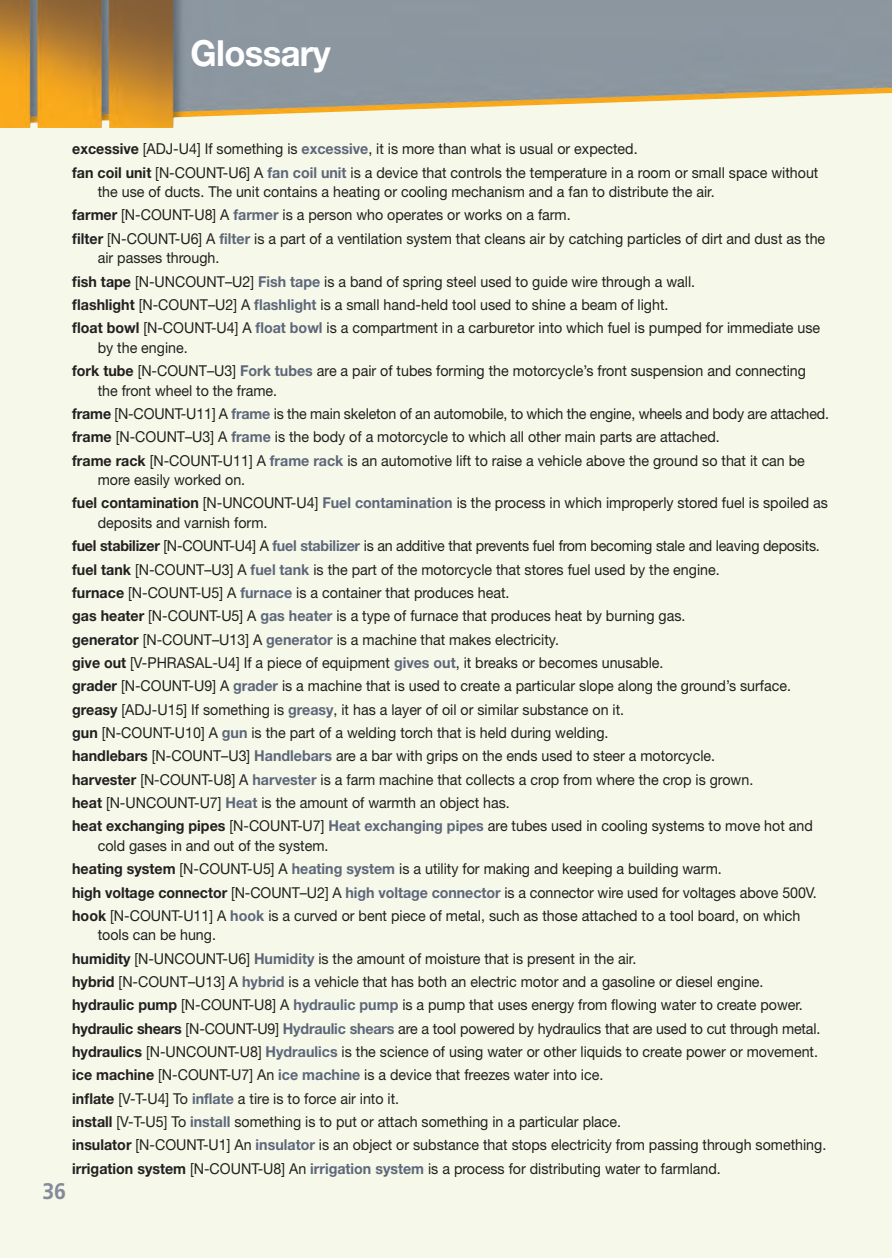
<style>
.page{position:relative;width:892px;height:1258px;background:#fff}
.page>*{position:absolute;margin:0;border:0;box-sizing:border-box;transform-origin:0 0}
.t1{font:700 36px "Helvetica Neue LT Std";letter-spacing:-.02em;color:#fff;scale:.96 1}
.t2{font:700 22.5px "PF Catalog";color:#858a9a;scale:.95 1}
.t3{font:15px/23.4px "Helvetica Neue LT Std";color:#231f20;scale:.95 1}
.s1{font-weight:700}
.s2{font-weight:700;color:#5e677a}
</style>
<div class="page">
<div style="left:0;top:0;width:892px;height:1257px;background:#f6f9e9"></div>
<img style="left:0;top:0;width:892px;height:128px">
<h1 class="t1" style="left:190px;top:41px;width:148px">Glossary</h1>
<p class="t3" style="left:72px;top:139px;width:787px"><span class="s1">excessive</span> [ADJ-U4] If something is <span class="s2">excessive</span>, it is more than what is usual or expected.<br><span class="s1">fan coil unit</span> [N-COUNT-U6] A <span class="s2">fan coil unit</span> is a device that controls the temperature in a room or small space without</p>
<p class="t3" style="left:72px;top:181px;width:794px;text-indent:26px">the use of ducts. The unit contains a heating or cooling mechanism and a fan to distribute the air.<br><span class="s1">farmer</span> [N-COUNT-U8] A <span class="s2">farmer</span> is a person who operates or works on a farm.<br><span class="s1">filter</span> [N-COUNT-U6] A <span class="s2">filter</span> is a part of a ventilation system that cleans air by catching particles of dirt and dust as the</p>
<p class="t3" style="left:72px;top:248px;width:789px;text-indent:26px">air passes through.<br><span class="s1">fish tape</span> [N-UNCOUNT–U2] <span class="s2">Fish tape</span> is a band of spring steel used to guide wire through a wall.<br><span class="s1">flashlight</span> [N-COUNT–U2] A <span class="s2">flashlight</span> is a small hand-held tool used to shine a beam of light.<br><span class="s1">float bowl</span> [N-COUNT-U4] A <span class="s2">float bowl</span> is a compartment in a carburetor into which fuel is pumped for immediate use</p>
<p class="t3" style="left:72px;top:337px;width:774px;text-indent:26px">by the engine.<br><span class="s1">fork tube</span> [N-COUNT–U3] <span class="s2">Fork tubes</span> are a pair of tubes forming the motorcycle’s front suspension and connecting</p>
<p class="t3" style="left:72px;top:380px;width:798px;text-indent:26px">the front wheel to the frame.<br><span class="s1">frame</span> [N-COUNT-U11] A <span class="s2">frame</span> is the main skeleton of an automobile, to which the engine, wheels and body are attached. <span class="s1">frame</span> [N-COUNT–U3] A <span class="s2">frame</span> is the body of a motorcycle to which all other main parts are attached.<br><span class="s1">frame rack</span> [N-COUNT-U11] A <span class="s2">frame rack</span> is an automotive lift to raise a vehicle above the ground so that it can be</p>
<p class="t3" style="left:72px;top:469px;width:797px;text-indent:26px">more easily worked on.<br><span class="s1">fuel contamination</span> [N-UNCOUNT-U4] <span class="s2">Fuel contamination</span> is the process in which improperly stored fuel is spoiled as</p>
<p class="t3" style="left:72px;top:512px;width:788px;text-indent:26px">deposits and varnish form.<br><span class="s1">fuel stabilizer</span> [N-COUNT-U4] A <span class="s2">fuel stabilizer</span> is an additive that prevents fuel from becoming stale and leaving deposits. <span class="s1">fuel tank</span> [N-COUNT–U3] A <span class="s2">fuel tank</span> is the part of the motorcycle that stores fuel used by the engine.<br><span class="s1">furnace</span> [N-COUNT-U5] A <span class="s2">furnace</span> is a container that produces heat.<br><span class="s1">gas heater</span> [N-COUNT-U5] A <span class="s2">gas heater</span> is a type of furnace that produces heat by burning gas.<br><span class="s1">generator</span> [N-COUNT–U13] A <span class="s2">generator</span> is a machine that makes electricity.<br><span class="s1">give out</span> [V-PHRASAL-U4] If a piece of equipment <span class="s2">gives out</span>, it breaks or becomes unusable.<br><span class="s1">grader</span> [N-COUNT-U9] A <span class="s2">grader</span> is a machine that is used to create a particular slope along the ground’s surface. <span class="s1">greasy</span> [ADJ-U15] If something is <span class="s2">greasy</span>, it has a layer of oil or similar substance on it.<br><span class="s1">gun</span> [N-COUNT-U10] A <span class="s2">gun</span> is the part of a welding torch that is held during welding.<br><span class="s1">handlebars</span> [N-COUNT–U3] <span class="s2">Handlebars</span> are a bar with grips on the ends used to steer a motorcycle.<br><span class="s1">harvester</span> [N-COUNT-U8] A <span class="s2">harvester</span> is a farm machine that collects a crop from where the crop is grown.<br><span class="s1">heat</span> [N-UNCOUNT-U7] <span class="s2">Heat</span> is the amount of warmth an object has.<br><span class="s1">heat exchanging pipes</span> [N-COUNT-U7] <span class="s2">Heat exchanging pipes</span> are tubes used in cooling systems to move hot and</p>
<p class="t3" style="left:72px;top:835px;width:785px;text-indent:26px">cold gases in and out of the system.<br><span class="s1">heating system</span> [N-COUNT-U5] A <span class="s2">heating system</span> is a utility for making and keeping a building warm.<br><span class="s1">high voltage connector</span> [N-COUNT–U2] A <span class="s2">high voltage connector</span> is a connector wire used for voltages above 500V. <span class="s1">hook</span> [N-COUNT-U11] A <span class="s2">hook</span> is a curved or bent piece of metal, such as those attached to a tool board, on which</p>
<p class="t3" style="left:72px;top:924px;width:795px;text-indent:26px">tools can be hung.<br><span class="s1">humidity</span> [N-UNCOUNT-U6] <span class="s2">Humidity</span> is the amount of moisture that is present in the air.<br><span class="s1">hybrid</span> [N-COUNT–U13] A <span class="s2">hybrid</span> is a vehicle that has both an electric motor and a gasoline or diesel engine. <span class="s1">hydraulic pump</span> [N-COUNT-U8] A <span class="s2">hydraulic pump</span> is a pump that uses energy from flowing water to create power. <span class="s1">hydraulic shears</span> [N-COUNT-U9] <span class="s2">Hydraulic shears</span> are a tool powered by hydraulics that are used to cut through metal. <span class="s1">hydraulics</span> [N-UNCOUNT-U8] <span class="s2">Hydraulics</span> is the science of using water or other liquids to create power or movement. <span class="s1">ice machine</span> [N-COUNT-U7] An <span class="s2">ice machine</span> is a device that freezes water into ice.<br><span class="s1">inflate</span> [V-T-U4] To <span class="s2">inflate</span> a tire is to force air into it.<br><span class="s1">install</span> [V-T-U5] To <span class="s2">install</span> something is to put or attach something in a particular place.<br><span class="s1">insulator</span> [N-COUNT-U1] An <span class="s2">insulator</span> is an object or substance that stops electricity from passing through something. <span class="s1">irrigation system</span> [N-COUNT-U8] An <span class="s2">irrigation system</span> is a process for distributing water to farmland.</p>
<h2 class="t2" style="left:42px;top:1177px;width:27px">36</h2>
</div>
